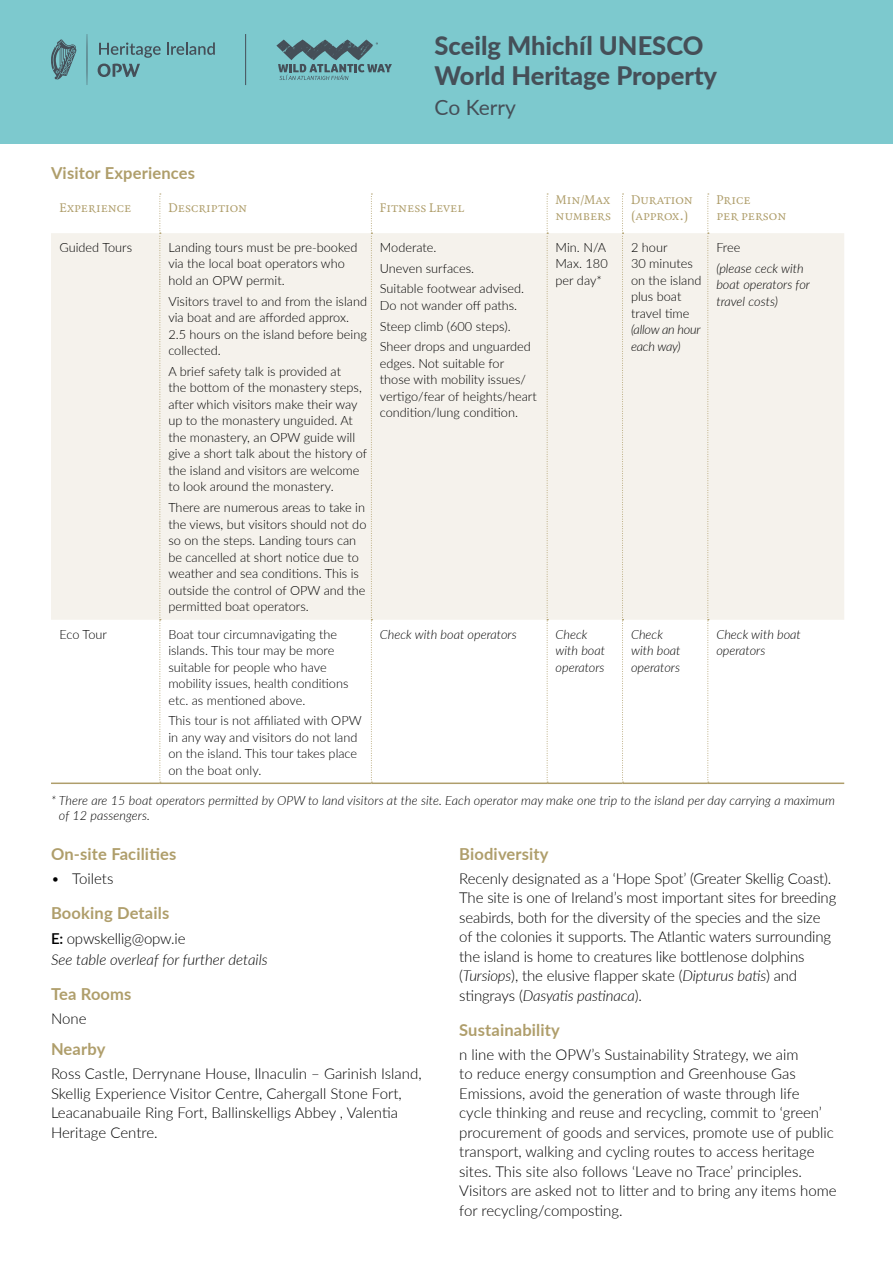
<style>
.page{position:relative;width:893px;height:1263px;background:#fff}
.page>*{position:absolute;margin:0;border:0;box-sizing:border-box;transform-origin:0 0}
.t1{font:800 25.5px/30px "Lato";color:#454f58}
.t2{font:21px "Lato";color:#454f58}
.t3{font:700 16.5px "Lato";letter-spacing:.01em;color:#af9e6b}
.t4{font:300 15px/19.5px "Lato";color:#000}
.t5{font:italic 300 15px/21px "Lato";color:#000}
.t6{font:13.5px/16.5px "Quadraat Pro";color:#af9e6b}
.t7{font:300 12.75px/16.5px "Lato";color:#000}
.t8{font:italic 300 12.75px/16.5px "Lato";color:#000}
.t9{font:italic 300 12.75px/16.5px "Lato";letter-spacing:-.02em;color:#000}
.s1{font-weight:600;font-style:normal}
.s2{font-style:normal}
.s3{font-style:italic}
</style>
<div class="page">
<div style="left:0;top:0;width:893px;height:143px;background:#7dc9ce"></div>
<svg style="left:87px;top:34px;width:1px;height:51px"></svg>
<svg style="left:51px;top:39px;width:26px;height:40px"></svg>
<svg style="left:98px;top:64px;width:42px;height:13px"></svg>
<svg style="left:99px;top:42px;width:62px;height:16px"></svg>
<svg style="left:167px;top:42px;width:48px;height:13px"></svg>
<hr style="left:245px;top:34px;width:1px;height:51px;background:#454f58">
<svg style="left:276px;top:40px;width:116px;height:40px"></svg>
<div style="left:51px;top:233px;width:793px;height:387px;background:#f5f2ec"></div>
<hr style="left:51px;top:782px;width:109px;height:2px;background:#af9e6b">
<hr style="left:160px;top:782px;width:211px;height:2px;background:#af9e6b">
<hr style="left:371px;top:782px;width:176px;height:2px;background:#af9e6b">
<hr style="left:547px;top:782px;width:75px;height:2px;background:#af9e6b">
<hr style="left:622px;top:782px;width:86px;height:2px;background:#af9e6b">
<hr style="left:708px;top:782px;width:136px;height:2px;background:#af9e6b">
<svg style="left:159px;top:194px;width:2px;height:589px"></svg>
<svg style="left:371px;top:194px;width:1px;height:589px"></svg>
<svg style="left:547px;top:194px;width:1px;height:589px"></svg>
<svg style="left:622px;top:194px;width:1px;height:589px"></svg>
<svg style="left:707px;top:194px;width:2px;height:589px"></svg>
<h1 class="t1" style="left:435px;top:29px;width:284px">Sceilg Mhichíl UNESCO<br>World Heritage Property</h1>
<h2 class="t2" style="left:435px;top:92px;width:83px">Co Kerry</h2>
<p class="t3" style="left:51px;top:161px;width:146px">Visitor Experiences</p>
<p class="t6" style="left:60px;top:199px;width:73px">Experience</p>
<p class="t6" style="left:168px;top:199px;width:81px">Description</p>
<p class="t6" style="left:380px;top:199px;width:86px">Fitness Level</p>
<p class="t6" style="left:556px;top:191px;width:57px">Min/Max numbers</p>
<p class="t6" style="left:631px;top:191px;width:64px">Duration (approx.)</p>
<p class="t6" style="left:716px;top:191px;width:72px">Price<br>per person</p>
<p class="t7" style="left:60px;top:239px;width:74px">Guided Tours</p>
<p class="t7" style="left:168px;top:239px;width:191px">Landing tours must be pre-booked via the local boat operators who hold an OPW permit.</p>
<p class="t7" style="left:168px;top:292px;width:200px">Visitors travel to and from the island via boat and are afforded approx.<br>2.5 hours on the island before being collected.</p>
<p class="t7" style="left:168px;top:363px;width:200px">A brief safety talk is provided at<br>the bottom of the monastery steps, after which visitors make their way up to the monastery unguided. At the monastery, an OPW guide will give a short talk about the history of the island and visitors are welcome to look around the monastery.</p>
<p class="t7" style="left:168px;top:499px;width:200px">There are numerous areas to take in the views, but visitors should not do so on the steps. Landing tours can be cancelled at short notice due to weather and sea conditions. This is outside the control of OPW and the permitted boat operators.</p>
<p class="t7" style="left:380px;top:237px;width:146px;line-height:20.7px">Moderate.<br>Uneven surfaces.<br>Suitable footwear advised.</p>
<p class="t7" style="left:380px;top:295px;width:153px;line-height:20.7px">Do not wander off paths.<br>Steep climb (600 steps).<br>Sheer drops and unguarded</p>
<p class="t7" style="left:380px;top:355px;width:158px">edges. Not suitable for those with mobility issues/ vertigo/fear of heights/heart condition/lung condition.</p>
<p class="t7" style="left:556px;top:239px;width:54px">Min. N/A<br>Max. 180 per day*</p>
<p class="t7" style="left:631px;top:239px;width:72px">2 hour<br>30 minutes on the island plus boat travel time</p>
<p class="t9" style="left:631px;top:321px;width:71px">(allow an hour each way)</p>
<p class="t7" style="left:716px;top:239px;width:26px">Free</p>
<p class="t8" style="left:716px;top:259px;width:95px">(please ceck with boat operators for travel costs)</p>
<p class="t7" style="left:60px;top:625px;width:49px">Eco Tour</p>
<p class="t7" style="left:168px;top:625px;width:182px">Boat tour circumnavigating the islands. This tour may be more suitable for people who have mobility issues, health conditions etc. as mentioned above.</p>
<p class="t7" style="left:168px;top:712px;width:195px">This tour is not affiliated with OPW in any way and visitors do not land on the island. This tour takes place on the boat only.</p>
<p class="t8" style="left:380px;top:625px;width:138px">Check with boat operators</p>
<p class="t8" style="left:556px;top:625px;width:51px">Check with boat operators</p>
<p class="t8" style="left:631px;top:625px;width:51px">Check with boat operators</p>
<p class="t8" style="left:716px;top:625px;width:86px">Check with boat operators</p>
<p class="t8" style="left:59px;top:793px;width:777px;line-height:14.2px;text-indent:-8px">* There are 15 boat operators permitted by OPW to land visitors at the site. Each operator may make one trip to the island per day carrying a maximum of 12 passengers.</p>
<p class="t3" style="left:51px;top:842px;width:127px">On-site Facilities</p>
<p class="t4" style="left:51px;top:868px;width:64px">• Toilets</p>
<p class="t3" style="left:51px;top:901px;width:120px">Booking Details</p>
<p class="t5" style="left:51px;top:928px;width:218px"><span class="s1">E:</span> <span class="s2">opwskellig@opw.ie<br></span>See table overleaf for further details</p>
<p class="t3" style="left:51px;top:982px;width:82px">Tea Rooms</p>
<p class="t4" style="left:51px;top:1008px;width:37px">None</p>
<p class="t3" style="left:51px;top:1037px;width:56px">Nearby</p>
<p class="t4" style="left:51px;top:1063px;width:372px">Ross Castle, Derrynane House, Ilnaculin – Garinish Island, Skellig Experience Visitor Centre, Cahergall Stone Fort, Leacanabuaile Ring Fort, Ballinskelligs Abbey , Valentia Heritage Centre.</p>
<p class="t3" style="left:459px;top:842px;width:91px">Biodiversity</p>
<p class="t4" style="left:459px;top:868px;width:379px">Recenly designated as a ‘Hope Spot’ (Greater Skellig Coast).<br>The site is one of Ireland’s most important sites for breeding seabirds, both for the diversity of the species and the size of the colonies it supports. The Atlantic waters surrounding the island is home to creatures like bottlenose dolphins (<span class="s3">Tursiops</span>), the elusive flapper skate (<span class="s3">Dipturus batis</span>) and stingrays (<span class="s3">Dasyatis pastinaca</span>).</p>
<p class="t3" style="left:459px;top:1018px;width:102px">Sustainability</p>
<p class="t4" style="left:459px;top:1044px;width:379px">n line with the OPW’s Sustainability Strategy, we aim<br>to reduce energy consumption and Greenhouse Gas Emissions, avoid the generation of waste through life<br>cycle thinking and reuse and recycling, commit to ‘green’ procurement of goods and services, promote use of public transport, walking and cycling routes to access heritage sites. This site also follows ‘Leave no Trace’ principles.<br>Visitors are asked not to litter and to bring any items home for recycling/composting.</p>
</div>
